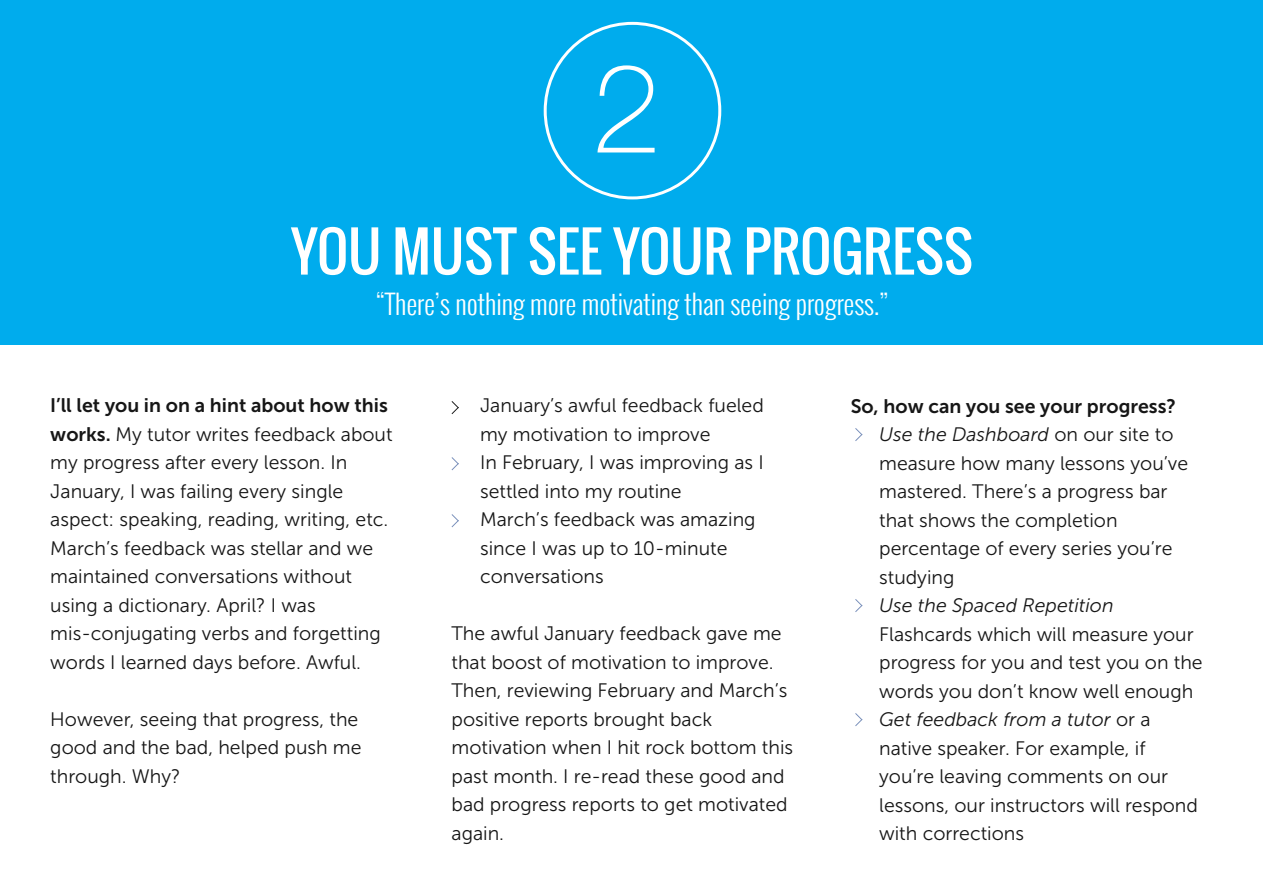
<style>
.page{position:relative;width:1263px;height:893px;background:#fff}
.page>*{position:absolute;margin:0;border:0;box-sizing:border-box;transform-origin:0 0}
.t1{font:100 124.05px "Helvetica Neue";color:#fff}
.t2{font:54px "Oswald";color:#fff}
.t3{font:300 27px "Oswald";color:#fff}
.t4{font:19.5px/28.5px "Museo Sans 300";color:#161616}
.t5{font:19.5px "Museo Sans 700";color:#161616}
.t6{font:italic 19.5px "Museo Sans 300";color:#161616}
.s1{font-family:"Museo Sans 700"}
.s2{font-style:italic}
</style>
<div class="page">
<div style="left:0;top:0;width:1263px;height:345px;background:#00aced"></div>
<svg style="left:544px;top:22px;width:177px;height:177px"></svg>
<svg style="left:451px;top:401px;width:8px;height:13px"></svg>
<svg style="left:451px;top:457px;width:8px;height:13px"></svg>
<svg style="left:451px;top:514px;width:8px;height:13px"></svg>
<svg style="left:855px;top:428px;width:7px;height:13px"></svg>
<svg style="left:855px;top:713px;width:7px;height:13px"></svg>
<svg style="left:855px;top:599px;width:7px;height:13px"></svg>
<h1 class="t1" style="left:592px;top:14px;width:70px">2</h1>
<h2 class="t2" style="left:291px;top:211px;width:683px">YOU MUST SEE YOUR PROGRESS</h2>
<h3 class="t3" style="left:376px;top:284px;width:514px">“There’s nothing more motivating than seeing progress.”</h3>
<p class="t5" style="left:50px;top:395px;width:339px">I’ll let you in on a hint about how this</p>
<p class="t4" style="left:50px;top:420px;width:344px"><span class="s1">works.</span> My tutor writes feedback about my progress after every lesson. In January, I was failing every single aspect: speaking, reading, writing, etc.<br>March’s feedback was stellar and we maintained conversations without using a dictionary. April? I was mis-conjugating verbs and forgetting words I learned days before. Awful.</p>
<p class="t4" style="left:50px;top:705px;width:313px">However, seeing that progress, the good and the bad, helped push me through. Why?</p>
<p class="t4" style="left:480px;top:391px;width:285px">January’s awful feedback fueled my motivation to improve<br>In February, I was improving as I settled into my routine<br>March’s feedback was amazing since I was up to 10-minute conversations</p>
<p class="t4" style="left:451px;top:620px;width:343px">The awful January feedback gave me that boost of motivation to improve.<br>Then, reviewing February and March’s positive reports brought back motivation when I hit rock bottom this past month. I re-read these good and bad progress reports to get motivated again.</p>
<p class="t5" style="left:851px;top:395px;width:327px">So, how can you see your progress?</p>
<p class="t4" style="left:879px;top:420px;width:310px"><span class="s2">Use the Dashboard</span> on our site to measure how many lessons you’ve mastered. There’s a progress bar that shows the completion percentage of every series you’re studying</p>
<p class="t6" style="left:879px;top:595px;width:236px">Use the Spaced Repetition</p>
<p class="t4" style="left:879px;top:620px;width:325px">Flashcards which will measure your progress for you and test you on the words you don’t know well enough<br><span class="s2">Get feedback from a tutor</span> or a native speaker. For example, if you’re leaving comments on our lessons, our instructors will respond with corrections</p>
</div>
